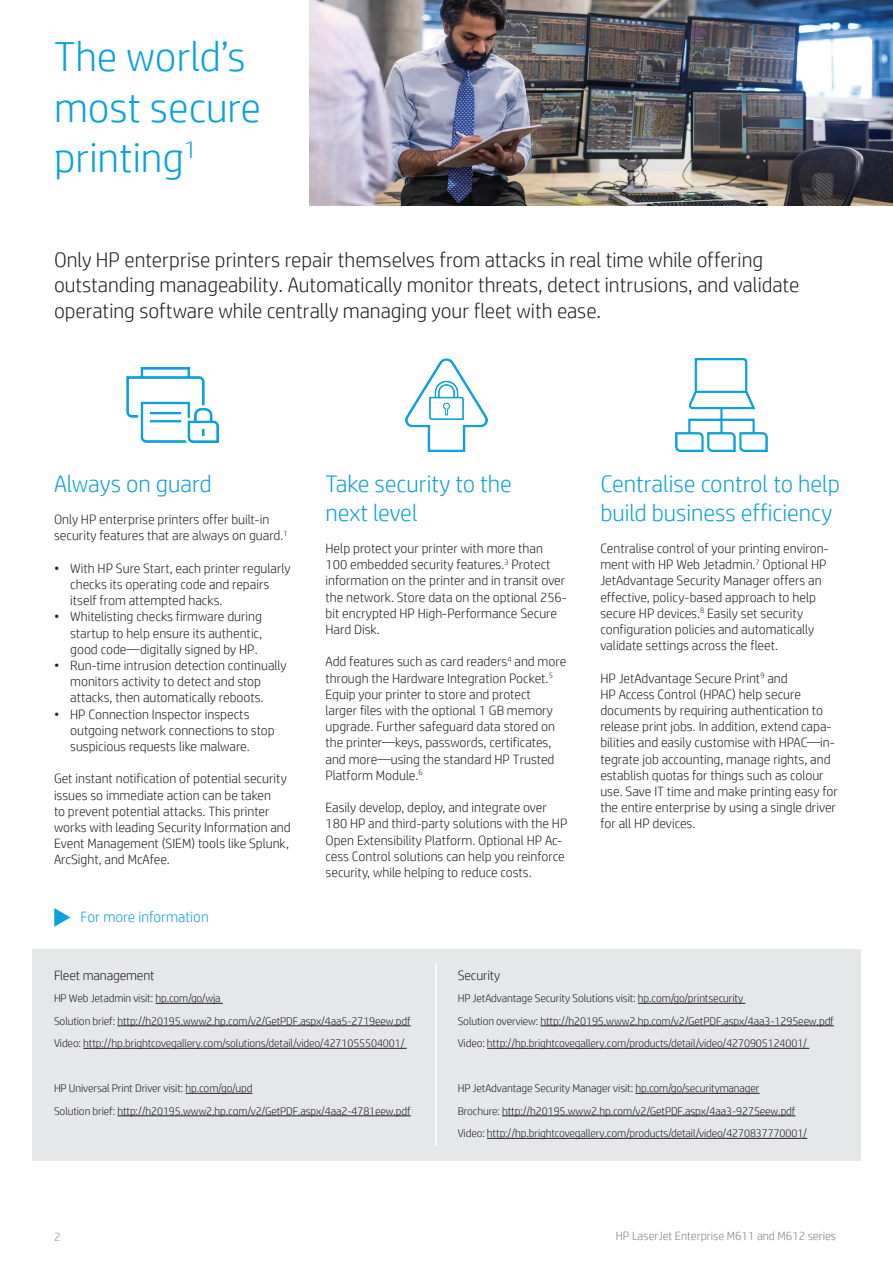
<style>
.page{position:relative;width:893px;height:1263px;background:#fff}
.page>*{position:absolute;margin:0;border:0;box-sizing:border-box;transform-origin:0 0}
.t1{font:300 42px/50.4px "HP Simplified";color:#0ca0dd}
.t2{font:300 24px "HP Simplified";color:#0ca0dd}
.t3{font:300 21px/25.2px "HP Simplified";color:#231f20}
.t4{font:300 15px "HP Simplified";color:#0ca0dd}
.t5{font:300 13.5px/16.2px "HP Simplified";color:#231f20}
.t6{font:300 12px "HP Simplified";color:#808285}
.t7{font:300 12px "HP Simplified";color:#939598}
.t8{font:300 11.25px/22.5px "HP Simplified";letter-spacing:-.01em;color:#231f20}
</style>
<div class="page">
<div style="left:32px;top:949px;width:829px;height:211px;background:#e6e7e9"></div>
<hr style="left:155px;top:1003px;width:68px;height:1px;background:#231f20">
<hr style="left:117px;top:1025px;width:294px;height:1px;background:#231f20">
<hr style="left:83px;top:1048px;width:324px;height:1px;background:#231f20">
<hr style="left:186px;top:1093px;width:66px;height:1px;background:#231f20">
<hr style="left:117px;top:1115px;width:294px;height:1px;background:#231f20">
<hr style="left:638px;top:1003px;width:107px;height:1px;background:#231f20">
<hr style="left:540px;top:1025px;width:294px;height:1px;background:#231f20">
<hr style="left:487px;top:1048px;width:322px;height:1px;background:#231f20">
<hr style="left:635px;top:1093px;width:125px;height:1px;background:#231f20">
<hr style="left:502px;top:1115px;width:293px;height:1px;background:#231f20">
<hr style="left:487px;top:1138px;width:320px;height:1px;background:#231f20">
<svg style="left:54px;top:908px;width:16px;height:19px"></svg>
<hr style="left:435px;top:963px;width:2px;height:183px;background:#fff">
<img style="left:310px;top:0;width:583px;height:205px">
<img style="left:406px;top:359px;width:81px;height:92px">
<img style="left:675px;top:359px;width:92px;height:92px">
<img style="left:127px;top:367px;width:92px;height:76px">
<p class="t1" style="left:54px;top:30px;width:209px">The world’s most secure printing<sup>1</sup></p>
<p class="t3" style="left:54px;top:247px;width:747px">Only HP enterprise printers repair themselves from attacks in real time while offering outstanding manageability. Automatically monitor threats, detect intrusions, and validate operating software while centrally managing your fleet with ease.</p>
<p class="t2" style="left:54px;top:468px;width:159px">Always on guard</p>
<p class="t5" style="left:54px;top:511px;width:235px">Only HP enterprise printers offer built-in security features that are always on guard.<sup>1</sup></p>
<p class="t5" style="left:70px;top:560px;width:222px;text-indent:-16px">• With HP Sure Start, each printer regularly checks its operating code and repairs itself from attempted hacks.</p>
<p class="t5" style="left:70px;top:608px;width:194px;text-align:justify;text-indent:-16px">• Whitelisting checks firmware during startup to help ensure its authentic, good code—digitally signed by HP.</p>
<p class="t5" style="left:70px;top:657px;width:218px;text-indent:-16px">• Run-time intrusion detection continually monitors activity to detect and stop attacks, then automatically reboots.</p>
<p class="t5" style="left:70px;top:705px;width:206px;text-indent:-16px">• HP Connection Inspector inspects outgoing network connections to stop suspicious requests like malware.</p>
<p class="t5" style="left:54px;top:770px;width:238px">Get instant notification of potential security issues so immediate action can be taken<br>to prevent potential attacks. This printer works with leading Security Information and Event Management (SIEM) tools like Splunk, ArcSight, and McAfee.</p>
<p class="t4" style="left:81px;top:907px;width:130px">For more information</p>
<p class="t2" style="left:325px;top:468px;width:188px">Take security to the</p>
<p class="t2" style="left:325px;top:497px;width:94px">next level</p>
<p class="t5" style="left:325px;top:540px;width:243px">Help protect your printer with more than 100 embedded security features.<sup>3</sup> Protect information on the printer and in transit over the network. Store data on the optional 256- bit encrypted HP High-Performance Secure Hard Disk.</p>
<p class="t5" style="left:325px;top:653px;width:242px">Add features such as card readers<sup>4</sup> and more through the Hardware Integration Pocket.<sup>5<br></sup>Equip your printer to store and protect<br>larger files with the optional 1 GB memory upgrade. Further safeguard data stored on the printer—keys, passwords, certificates, and more—using the standard HP Trusted Platform Module.<sup>6</sup></p>
<p class="t5" style="left:325px;top:799px;width:243px">Easily develop, deploy, and integrate over 180 HP and third-party solutions with the HP Open Extensibility Platform. Optional HP Ac&shy;cess Control solutions can help you reinforce security, while helping to reduce costs.</p>
<p class="t2" style="left:600px;top:468px;width:241px">Centralise control to help</p>
<p class="t2" style="left:600px;top:497px;width:234px">build business efficiency</p>
<p class="t5" style="left:600px;top:540px;width:230px">Centralise control of your printing environ&shy;ment with HP Web Jetadmin.<sup>7</sup> Optional HP JetAdvantage Security Manager offers an effective, policy-based approach to help secure HP devices.<sup>8</sup> Easily set security configuration policies and automatically validate settings across the fleet.</p>
<p class="t5" style="left:600px;top:669px;width:189px">HP JetAdvantage Secure Print<sup>9</sup> and</p>
<p class="t5" style="left:600px;top:686px;width:239px">HP Access Control (HPAC) help secure documents by requiring authentication to release print jobs. In addition, extend capa&shy;bilities and easily customise with HPAC—in&shy;tegrate job accounting, manage rights, and establish quotas for things such as colour use. Save IT time and make printing easy for the entire enterprise by using a single driver for all HP devices.</p>
<p class="t5" style="left:54px;top:966px;width:102px">Fleet management</p>
<p class="t8" style="left:54px;top:987px;width:168px">HP Web Jetadmin visit: hp.com/go/wja</p>
<p class="t8" style="left:54px;top:1009px;width:358px">Solution brief: http://h20195.www2.hp.com/v2/GetPDF.aspx/4aa5-2719eew.pdf</p>
<p class="t8" style="left:54px;top:1032px;width:352px">Video: http://hp.brightcovegallery.com/solutions/detail/video/4271055504001/</p>
<p class="t8" style="left:54px;top:1077px;width:200px">HP Universal Print Driver visit: hp.com/go/upd</p>
<p class="t8" style="left:54px;top:1099px;width:358px">Solution brief: http://h20195.www2.hp.com/v2/GetPDF.aspx/4aa2-4781eew.pdf</p>
<p class="t5" style="left:458px;top:966px;width:44px">Security</p>
<p class="t8" style="left:458px;top:987px;width:287px">HP JetAdvantage Security Solutions visit: hp.com/go/printsecurity</p>
<p class="t8" style="left:458px;top:1009px;width:378px">Solution overview: http://h20195.www2.hp.com/v2/GetPDF.aspx/4aa3-1295eew.pdf</p>
<p class="t8" style="left:458px;top:1032px;width:351px">Video: http://hp.brightcovegallery.com/products/detail/video/4270905124001/</p>
<p class="t8" style="left:458px;top:1077px;width:303px">HP JetAdvantage Security Manager visit: hp.com/go/securitymanager</p>
<p class="t8" style="left:458px;top:1099px;width:351px">Brochure: http://h20195.www2.hp.com/v2/GetPDF.aspx/4aa3-9275eew.pdf<br>Video: http://hp.brightcovegallery.com/products/detail/video/4270837770001/</p>
<p class="t7" style="left:54px;top:1229px;width:8px">2</p>
<p class="t6" style="left:616px;top:1228px;width:222px">HP LaserJet Enterprise M611 and M612 series</p>
</div>
